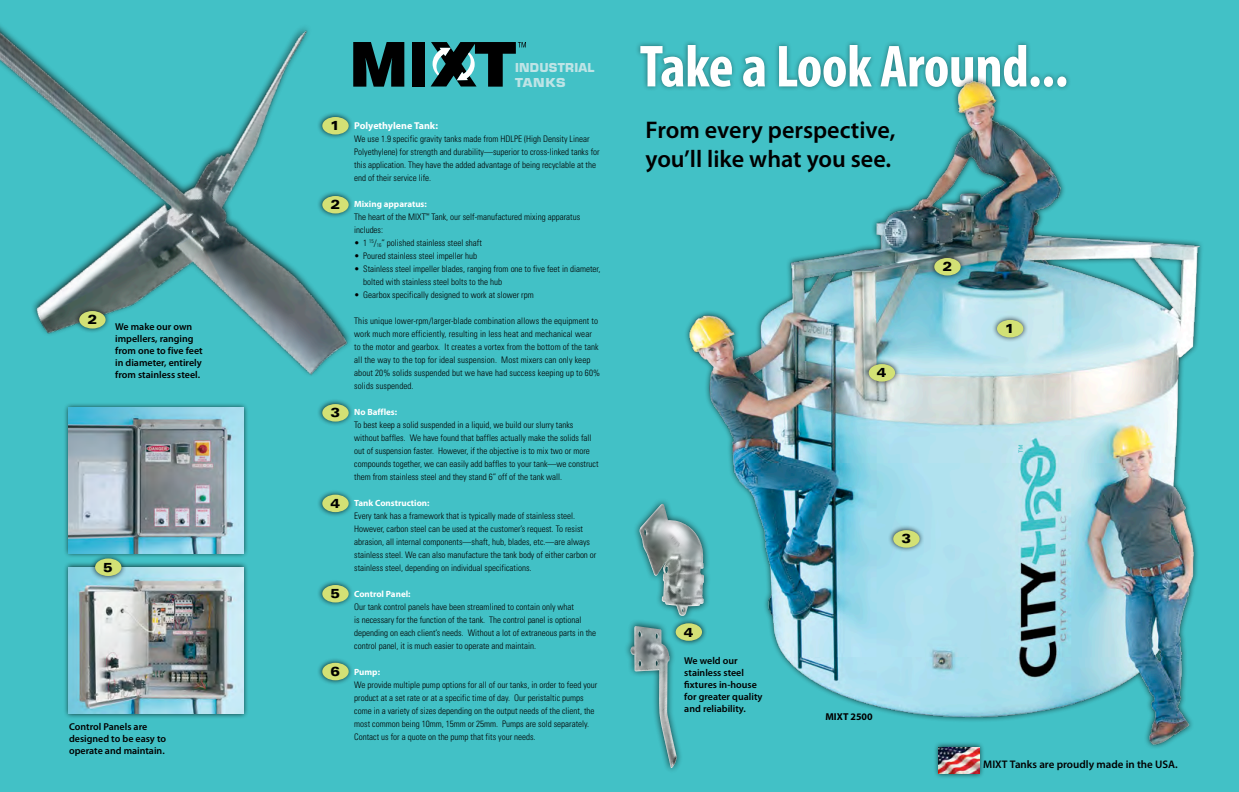
<style>
.page{position:relative;width:1239px;height:792px;background:#fff}
.page>*{position:absolute;margin:0;border:0;box-sizing:border-box;transform-origin:0 0}
.t1{font:700 condensed 59.9px "Myriad Pro";letter-spacing:-.01em;color:#fff}
.t2{font:600 24.1px/29px "Myriad Pro";color:#000}
.t3{font:900 expanded 13px "Univers";color:#000}
.t4{font:700 12px/14.4px "Eurostile";letter-spacing:.02em;color:#bee4e6}
.t5{font:600 11px "Myriad Pro";color:#000}
.t6{font:600 10px/12px "Myriad Pro";color:#000}
.t7{font:700 10px "Myriad Pro";color:#fff}
.t8{font:700 10px "Myriad Pro";color:#000}
.t9{font:300 condensed 9px/13px "Univers";color:#000}
.t10{font:700 9px "Myriad Pro";color:#fff}
</style>
<div class="page">
<div style="left:0;top:0;width:1238px;height:792px;background:#42c1c6"></div>
<img style="left:0;top:25px;width:350px;height:351px">
<div style="left:635px;top:40px;width:436px;height:52px;background:#000;opacity:.44"></div>
<img style="left:683px;top:75px;width:519px;height:673px">
<div style="left:317px;top:112px;width:37px;height:28px;background:#000;opacity:.75"></div>
<div style="left:322px;top:117px;width:27px;height:18px;background:#d3e175;border-radius:50%"></div>
<div style="left:991px;top:314px;width:37px;height:29px;background:#000;opacity:.75"></div>
<div style="left:996px;top:320px;width:27px;height:17px;background:#d3e175;border-radius:50%"></div>
<div style="left:317px;top:190px;width:37px;height:29px;background:#000;opacity:.75"></div>
<div style="left:322px;top:196px;width:27px;height:17px;background:#d3e175;border-radius:50%"></div>
<div style="left:929px;top:252px;width:36px;height:29px;background:#000;opacity:.75"></div>
<div style="left:934px;top:258px;width:26px;height:18px;background:#d3e175;border-radius:50%"></div>
<div style="left:317px;top:489px;width:37px;height:29px;background:#000;opacity:.75"></div>
<div style="left:322px;top:495px;width:27px;height:17px;background:#d3e175;border-radius:50%"></div>
<div style="left:317px;top:399px;width:37px;height:28px;background:#000;opacity:.75"></div>
<div style="left:322px;top:404px;width:27px;height:18px;background:#d3e175;border-radius:50%"></div>
<div style="left:888px;top:525px;width:36px;height:28px;background:#000;opacity:.75"></div>
<div style="left:893px;top:530px;width:26px;height:18px;background:#d3e175;border-radius:50%"></div>
<div style="left:317px;top:657px;width:37px;height:29px;background:#000;opacity:.75"></div>
<div style="left:322px;top:663px;width:27px;height:17px;background:#d3e175;border-radius:50%"></div>
<div style="left:623px;top:619px;width:60px;height:155px;background:#000;opacity:.75"></div>
<img style="left:630px;top:626px;width:46px;height:142px">
<div style="left:63px;top:402px;width:186px;height:157px;background:#000;opacity:.75"></div>
<img style="left:69px;top:408px;width:174px;height:145px">
<div style="left:63px;top:562px;width:186px;height:157px;background:#000;opacity:.75"></div>
<img style="left:69px;top:567px;width:174px;height:147px">
<div style="left:632px;top:497px;width:79px;height:126px;background:#000;opacity:.75"></div>
<img style="left:639px;top:504px;width:65px;height:112px">
<div style="left:317px;top:579px;width:37px;height:29px;background:#000;opacity:.75"></div>
<div style="left:322px;top:585px;width:27px;height:17px;background:#d3e175;border-radius:50%"></div>
<div style="left:90px;top:553px;width:37px;height:28px;background:#000;opacity:.75"></div>
<div style="left:95px;top:558px;width:26px;height:18px;background:#d3e175;border-radius:50%"></div>
<div style="left:670px;top:618px;width:37px;height:28px;background:#000;opacity:.75"></div>
<div style="left:675px;top:623px;width:27px;height:18px;background:#d3e175;border-radius:50%"></div>
<div style="left:863px;top:359px;width:37px;height:28px;background:#000;opacity:.75"></div>
<div style="left:868px;top:364px;width:27px;height:18px;background:#d3e175;border-radius:50%"></div>
<div style="left:74px;top:306px;width:37px;height:28px;background:#000;opacity:.75"></div>
<div style="left:79px;top:311px;width:27px;height:18px;background:#d3e175;border-radius:50%"></div>
<div style="left:933px;top:742px;width:51px;height:37px;background:#000;opacity:.75"></div>
<img style="left:938px;top:747px;width:41px;height:27px">
<div style="left:412px;top:42px;width:13px;height:45px;background:#000"></div>
<svg style="left:353px;top:42px;width:51px;height:45px"></svg>
<svg style="left:430px;top:42px;width:96px;height:45px"></svg>
<svg style="left:1018px;top:445px;width:4px;height:8px"></svg>
<p class="t3" style="left:87px;top:312px;width:11px">2</p>
<p class="t6" style="left:115px;top:320px;width:89px">We make our own impellers, ranging from one to five feet in diameter, entirely from stainless steel.</p>
<p class="t3" style="left:103px;top:560px;width:11px">5</p>
<p class="t6" style="left:69px;top:721px;width:98px">Control Panels are designed to be easy to operate and maintain.</p>
<p class="t3" style="left:330px;top:118px;width:11px">1</p>
<p class="t3" style="left:330px;top:197px;width:11px">2</p>
<p class="t3" style="left:330px;top:405px;width:11px">3</p>
<p class="t3" style="left:330px;top:496px;width:11px">4</p>
<p class="t3" style="left:330px;top:586px;width:11px">5</p>
<p class="t3" style="left:330px;top:664px;width:11px">6</p>
<p class="t4" style="left:515px;top:61px;width:81px">INDUSTRIAL<br>TANKS</p>
<p class="t7" style="left:354px;top:119px;width:85px">Polyethylene Tank:</p>
<p class="t9" style="left:354px;top:132px;width:247px">We use 1.9 specific gravity tanks made from HDLPE (High Density Linear Polyethylene) for strength and durability—superior to cross-linked tanks for this application. They have the added advantage of being recyclable at the end of their service life.</p>
<p class="t10" style="left:354px;top:198px;width:74px">Mixing apparatus:</p>
<p class="t9" style="left:354px;top:210px;width:228px">The heart of the MIXT<sup>™</sup> Tank, our self-manufactured mixing apparatus includes:</p>
<p class="t9" style="left:354px;top:236px;width:129px">• 1 <sup>15</sup>/<sub>16</sub>” polished stainless steel shaft</p>
<p class="t9" style="left:354px;top:249px;width:124px">• Poured stainless steel impeller hub</p>
<p class="t9" style="left:363px;top:262px;width:239px;text-indent:-9px">• Stainless steel impeller blades, ranging from one to five feet in diameter, bolted with stainless steel bolts to the hub</p>
<p class="t9" style="left:354px;top:288px;width:181px">• Gearbox specifically designed to work at slower rpm</p>
<p class="t9" style="left:354px;top:314px;width:247px">This unique lower-rpm/larger-blade combination allows the equipment to work much more efficiently, resulting in less heat and mechanical wear to the motor and gearbox. It creates a vortex from the bottom of the tank all the way to the top for ideal suspension. Most mixers can only keep about 20% solids suspended but we have had success keeping up to 60% solids suspended.</p>
<p class="t10" style="left:354px;top:406px;width:45px">No Baffles:</p>
<p class="t9" style="left:354px;top:418px;width:246px">To best keep a solid suspended in a liquid, we build our slurry tanks without baffles. We have found that baffles actually make the solids fall out of suspension faster. However, if the objective is to mix two or more compounds together, we can easily add baffles to your tank—we construct them from stainless steel and they stand 6” off of the tank wall.</p>
<p class="t10" style="left:354px;top:497px;width:77px">Tank Construction:</p>
<p class="t9" style="left:354px;top:509px;width:244px">Every tank has a framework that is typically made of stainless steel.<br>However, carbon steel can be used at the customer’s request. To resist abrasion, all internal components—shaft, hub, blades, etc.—are always stainless steel. We can also manufacture the tank body of either carbon or stainless steel, depending on individual specifications.</p>
<p class="t10" style="left:354px;top:588px;width:58px">Control Panel:</p>
<p class="t9" style="left:354px;top:600px;width:244px">Our tank control panels have been streamlined to contain only what<br>is necessary for the function of the tank. The control panel is optional depending on each client’s needs. Without a lot of extraneous parts in the control panel, it is much easier to operate and maintain.</p>
<p class="t10" style="left:354px;top:666px;width:27px">Pump:</p>
<p class="t9" style="left:354px;top:678px;width:245px">We provide multiple pump options for all of our tanks, in order to feed your product at a set rate or at a specific time of day. Our peristaltic pumps come in a variety of sizes depending on the output needs of the client, the most common being 10mm, 15mm or 25mm. Pumps are sold separately.<br>Contact us for a quote on the pump that fits your needs.</p>
<p class="t1" style="left:639px;top:29px;width:430px">Take a Look Around...</p>
<p class="t2" style="left:645px;top:115px;width:251px">From every perspective, you’ll like what you see.</p>
<p class="t3" style="left:876px;top:365px;width:11px">4</p>
<p class="t3" style="left:942px;top:259px;width:11px">2</p>
<p class="t3" style="left:1004px;top:321px;width:11px">1</p>
<p class="t3" style="left:684px;top:624px;width:11px">4</p>
<p class="t6" style="left:684px;top:655px;width:80px">We weld our stainless steel fixtures in-house for greater quality and reliability.</p>
<p class="t3" style="left:901px;top:531px;width:11px">3</p>
<p class="t8" style="left:825px;top:710px;width:49px">MIXT 2500</p>
<p class="t5" style="left:983px;top:757px;width:196px">MIXT Tanks are proudly made in the USA.</p>
</div>
